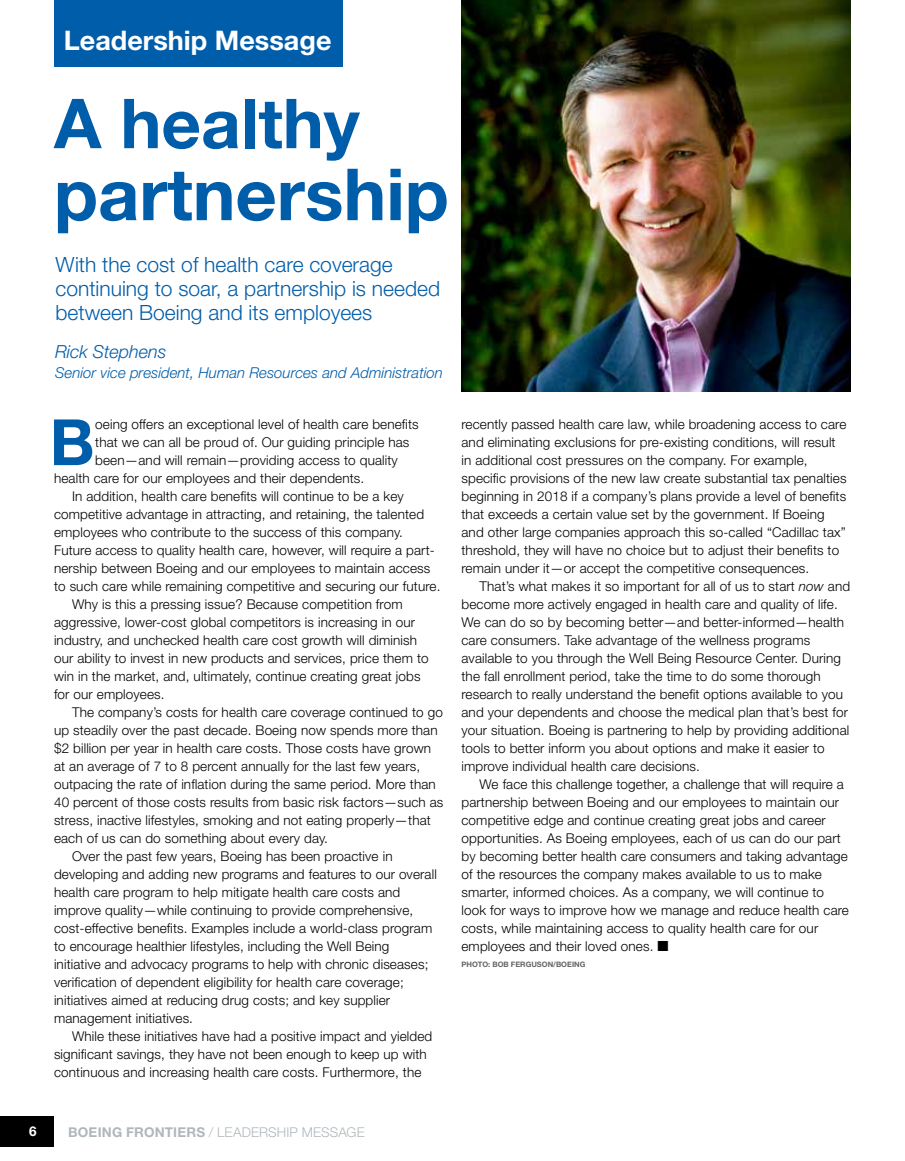
<style>
.page{position:relative;width:905px;height:1161px;background:#fff}
.page>*{position:absolute;margin:0;border:0;box-sizing:border-box;transform-origin:0 0}
.t1{font:700 72px "Helvetica Neue";color:#005daa}
.t2{font:700 69px "Helvetica Neue";color:#005daa}
.t3{font:700 63.9px "Helvetica Neue";color:#005daa}
.t4{font:700 27px "Helvetica Neue";color:#fff}
.t5{font:300 21px/24px "Helvetica Neue";color:#005daa}
.t6{font:italic 300 18px "Helvetica Neue";color:#005daa}
.t7{font:italic 300 15px "Helvetica Neue";color:#005daa}
.t8{font:300 13.5px/18px "Helvetica Neue";letter-spacing:.01em;color:#000}
.t9{font:300 13.5px "Helvetica Neue";letter-spacing:.01em;color:#b0b7bc}
.t10{font:700 13.5px "Helvetica Neue";color:#fff}
.t11{font:700 7.5px "Helvetica Neue";color:#636466}
.s1{font-style:italic}
.s2{font-weight:700}
</style>
<div class="page">
<div style="left:0;top:1116px;width:54px;height:31px;background:#000"></div>
<div style="left:54px;top:0;width:288px;height:67px;background:#005daa"></div>
<img style="left:461px;top:0;width:389px;height:392px">
<h3 class="t4" style="left:64px;top:24px;width:269px">Leadership Message</h3>
<h2 class="t2" style="left:54px;top:81px;width:307px">A healthy</h2>
<h1 class="t1" style="left:54px;top:150px;width:396px">partnership</h1>
<h3 class="t5" style="left:56px;top:252px;width:386px">With the cost of health care coverage continuing to soar, a partnership is needed between Boeing and its employees</h3>
<h3 class="t6" style="left:55px;top:341px;width:113px">Rick Stephens</h3>
<p class="t7" style="left:55px;top:364px;width:389px">Senior vice president, Human Resources and Administration</p>
<h3 class="t3" style="left:50px;top:403px;width:46px">B</h3>
<p class="t8" style="left:95px;top:415px;width:325px">oeing offers an exceptional level of health care benefits</p>
<p class="t8" style="left:95px;top:433px;width:315px">that we can all be proud of. Our guiding principle has</p>
<p class="t8" style="left:95px;top:451px;width:304px">been—and will remain—providing access to quality</p>
<p class="t8" style="left:54px;top:469px;width:312px">health care for our employees and their dependents.</p>
<p class="t8" style="left:72px;top:487px;width:333px">In addition, health care benefits will continue to be a key</p>
<p class="t8" style="left:54px;top:505px;width:371px">competitive advantage in attracting, and retaining, the talented</p>
<p class="t8" style="left:54px;top:523px;width:350px">employees who contribute to the success of this company.</p>
<p class="t8" style="left:54px;top:541px;width:382px">Future access to quality health care, however, will require a part-</p>
<p class="t8" style="left:54px;top:559px;width:378px">nership between Boeing and our employees to maintain access</p>
<p class="t8" style="left:54px;top:577px;width:388px">to such care while remaining competitive and securing our future.</p>
<p class="t8" style="left:72px;top:595px;width:332px">Why is this a pressing issue? Because competition from</p>
<p class="t8" style="left:54px;top:613px;width:362px">aggressive, lower-cost global competitors is increasing in our</p>
<p class="t8" style="left:54px;top:631px;width:364px">industry, and unchecked health care cost growth will diminish</p>
<p class="t8" style="left:54px;top:649px;width:376px">our ability to invest in new products and services, price them to</p>
<p class="t8" style="left:54px;top:667px;width:368px">win in the market, and, ultimately, continue creating great jobs</p>
<p class="t8" style="left:54px;top:685px;width:112px">for our employees.</p>
<p class="t8" style="left:72px;top:703px;width:372px">The company’s costs for health care coverage continued to go</p>
<p class="t8" style="left:54px;top:721px;width:385px">up steadily over the past decade. Boeing now spends more than</p>
<p class="t8" style="left:54px;top:739px;width:378px">$2 billion per year in health care costs. Those costs have grown</p>
<p class="t8" style="left:54px;top:757px;width:367px">at an average of 7 to 8 percent annually for the last few years,</p>
<p class="t8" style="left:54px;top:775px;width:383px">outpacing the rate of inflation during the same period. More than</p>
<p class="t8" style="left:54px;top:793px;width:391px">40 percent of those costs results from basic risk factors—such as</p>
<p class="t8" style="left:54px;top:811px;width:378px">stress, inactive lifestyles, smoking and not eating properly—that</p>
<p class="t8" style="left:54px;top:829px;width:275px">each of us can do something about every day.</p>
<p class="t8" style="left:72px;top:847px;width:322px">Over the past few years, Boeing has been proactive in</p>
<p class="t8" style="left:54px;top:865px;width:384px">developing and adding new programs and features to our overall</p>
<p class="t8" style="left:54px;top:883px;width:348px">health care program to help mitigate health care costs and</p>
<p class="t8" style="left:54px;top:901px;width:361px">improve quality—while continuing to provide comprehensive,</p>
<p class="t8" style="left:54px;top:919px;width:380px">cost-effective benefits. Examples include a world-class program</p>
<p class="t8" style="left:54px;top:937px;width:337px">to encourage healthier lifestyles, including the Well Being</p>
<p class="t8" style="left:54px;top:955px;width:376px">initiative and advocacy programs to help with chronic diseases;</p>
<p class="t8" style="left:54px;top:973px;width:351px">verification of dependent eligibility for health care coverage;</p>
<p class="t8" style="left:54px;top:991px;width:338px">initiatives aimed at reducing drug costs; and key supplier</p>
<p class="t8" style="left:54px;top:1009px;width:140px">management initiatives.</p>
<p class="t8" style="left:72px;top:1027px;width:362px">While these initiatives have had a positive impact and yielded</p>
<p class="t8" style="left:54px;top:1045px;width:374px">significant savings, they have not been enough to keep up with</p>
<p class="t8" style="left:54px;top:1063px;width:369px">continuous and increasing health care costs. Furthermore, the</p>
<p class="t8" style="left:461px;top:415px;width:386px">recently passed health care law, while broadening access to care and eliminating exclusions for pre-existing conditions, will result in additional cost pressures on the company. For example, specific provisions of the new law create substantial tax penalties beginning in 2018 if a company’s plans provide a level of benefits that exceeds a certain value set by the government. If Boeing and other large companies approach this so-called “Cadillac tax” threshold, they will have no choice but to adjust their benefits to remain under it—or accept the competitive consequences.</p>
<p class="t8" style="left:461px;top:577px;width:390px;text-indent:18px">That’s what makes it so important for all of us to start <span class="s1">now</span> and become more actively engaged in health care and quality of life.<br>We can do so by becoming better—and better-informed—health care consumers. Take advantage of the wellness programs available to you through the Well Being Resource Center. During the fall enrollment period, take the time to do some thorough research to really understand the benefit options available to you and your dependents and choose the medical plan that’s best for your situation. Boeing is partnering to help by providing additional tools to better inform you about options and make it easier to improve individual health care decisions.</p>
<p class="t8" style="left:461px;top:775px;width:389px;text-indent:18px">We face this challenge together, a challenge that will require a partnership between Boeing and our employees to maintain our competitive edge and continue creating great jobs and career opportunities. As Boeing employees, each of us can do our part by becoming better health care consumers and taking advantage of the resources the company makes available to us to make smarter, informed choices. As a company, we will continue to look for ways to improve how we manage and reduce health care costs, while maintaining access to quality health care for our employees and their loved ones. ■</p>
<p class="t11" style="left:461px;top:960px;width:125px">PHOTO: BOB FERGUSON/BOEING</p>
<p class="t10" style="left:29px;top:1123px;width:9px">6</p>
<p class="t9" style="left:68px;top:1124px;width:298px"><span class="s2">BOEING FRONTIERS</span> / LEADERSHIP MESSAGE</p>
</div>
